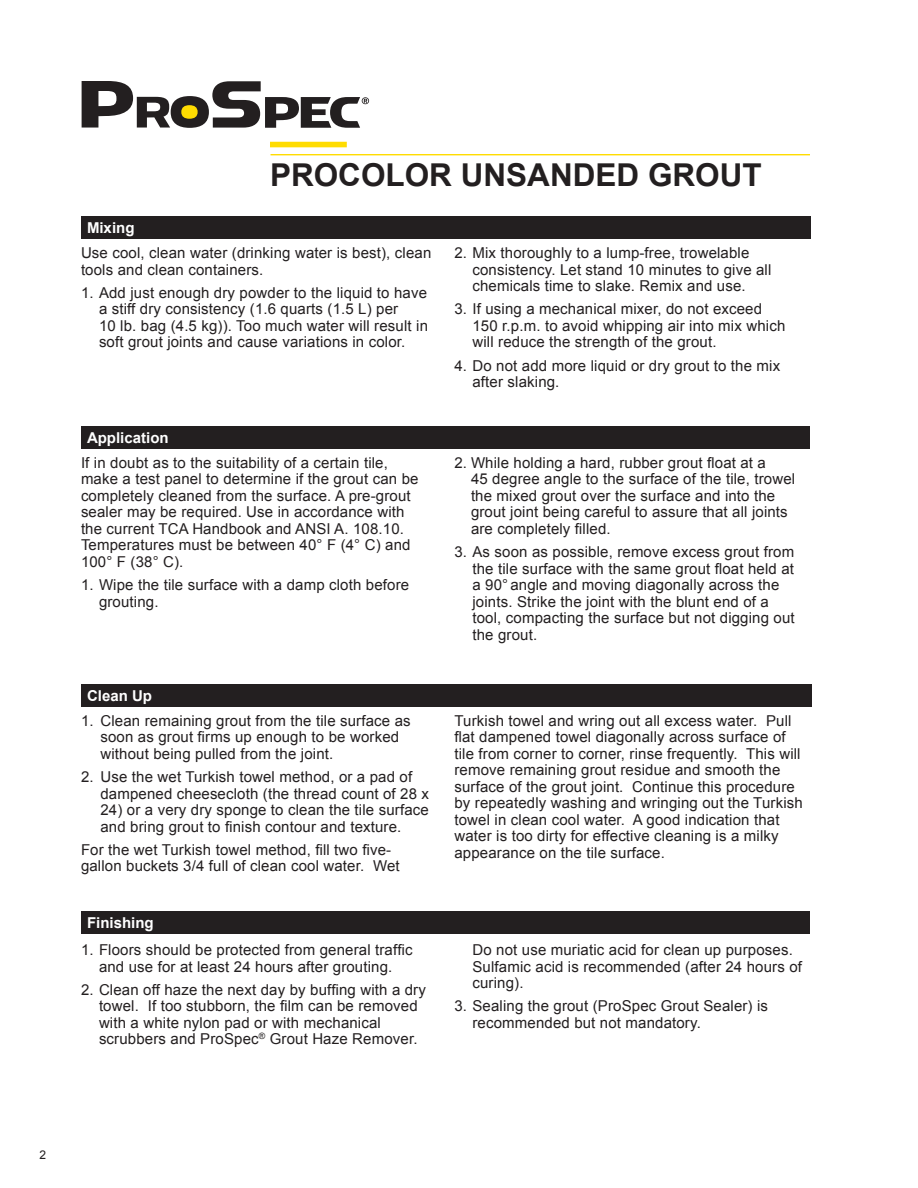
<style>
.page{position:relative;width:918px;height:1188px;background:#fff}
.page>*{position:absolute;margin:0;border:0;box-sizing:border-box;transform-origin:0 0}
.t1{font:700 31.5px "Arial";color:#231f20}
.t2{font:15px/16.5px "Arial";letter-spacing:.01em;color:#231f20}
.t3{font:700 15px "Arial";color:#fff}
.t4{font:12px "Arial";color:#231f20}
</style>
<div class="page">
<div style="left:171px;top:96px;width:38px;height:32px;background:#231f20;border-radius:50%"></div>
<svg style="left:212px;top:81px;width:157px;height:47px"></svg>
<svg style="left:82px;top:81px;width:88px;height:47px"></svg>
<div style="left:181px;top:105px;width:17px;height:14px;background:#ffdc01;border-radius:50%"></div>
<div style="left:270px;top:142px;width:77px;height:5px;background:#ffdc01"></div>
<hr style="left:271px;top:154px;width:539px;height:1px;background:#ffdc01">
<div style="left:81px;top:216px;width:510px;height:23px;background:#231f20"></div>
<div style="left:591px;top:216px;width:220px;height:23px;background:#231f20"></div>
<div style="left:81px;top:426px;width:729px;height:23px;background:#231f20"></div>
<div style="left:81px;top:684px;width:730px;height:23px;background:#231f20"></div>
<div style="left:81px;top:911px;width:729px;height:23px;background:#231f20"></div>
<p class="t1" style="left:270px;top:154px;width:493px">PROCOLOR UNSANDED GROUT</p>
<p class="t3" style="left:87px;top:218px;width:49px">Mixing</p>
<p class="t2" style="left:81px;top:245px;width:352px">Use cool, clean water (drinking water is best), clean tools and clean containers.</p>
<p class="t2" style="left:99px;top:285px;width:331px;text-indent:-18px">1. Add just enough dry powder to the liquid to have a stiff dry consistency (1.6 quarts (1.5 L) per<br>10 lb. bag (4.5 kg)). Too much water will result in soft grout joints and cause variations in color.</p>
<p class="t3" style="left:87px;top:428px;width:83px">Application</p>
<p class="t2" style="left:81px;top:455px;width:339px">If in doubt as to the suitability of a certain tile, make a test panel to determine if the grout can be completely cleaned from the surface. A pre-grout sealer may be required. Use in accordance with the current TCA Handbook and ANSI A. 108.10.<br>Temperatures must be between 40° F (4° C) and 100° F (38° C).</p>
<p class="t2" style="left:99px;top:577px;width:312px;text-indent:-18px">1. Wipe the tile surface with a damp cloth before grouting.</p>
<p class="t3" style="left:87px;top:686px;width:67px">Clean Up</p>
<p class="t2" style="left:100px;top:713px;width:312px;text-indent:-20px">1. Clean remaining grout from the tile surface as soon as grout firms up enough to be worked without being pulled from the joint.</p>
<p class="t2" style="left:100px;top:769px;width:330px;text-indent:-20px">2. Use the wet Turkish towel method, or a pad of dampened cheesecloth (the thread count of 28 x</p>
<p class="t2" style="left:100px;top:802px;width:330px">24) or a very dry sponge to clean the tile surface and bring grout to finish contour and texture.</p>
<p class="t2" style="left:81px;top:842px;width:320px">For the wet Turkish towel method, fill two five&shy;gallon buckets 3/4 full of clean cool water. Wet</p>
<p class="t3" style="left:87px;top:913px;width:68px">Finishing</p>
<p class="t2" style="left:81px;top:942px;width:333px;text-align:center">1. Floors should be protected from general traffic and use for at least 24 hours after grouting.</p>
<p class="t2" style="left:99px;top:982px;width:328px;text-indent:-18px">2. Clean off haze the next day by buffing with a dry towel. If too stubborn, the film can be removed with a white nylon pad or with mechanical scrubbers and ProSpec<sup>®</sup> Grout Haze Remover.</p>
<p class="t2" style="left:472px;top:245px;width:300px;text-indent:-18px">2. Mix thoroughly to a lump-free, trowelable consistency. Let stand 10 minutes to give all chemicals time to slake. Remix and use.</p>
<p class="t2" style="left:472px;top:301px;width:314px;text-indent:-18px">3. If using a mechanical mixer, do not exceed<br>150 r.p.m. to avoid whipping air into mix which will reduce the strength of the grout.</p>
<p class="t2" style="left:472px;top:357px;width:309px;text-indent:-18px">4. Do not add more liquid or dry grout to the mix after slaking.</p>
<p class="t2" style="left:471px;top:455px;width:326px;text-indent:-16px">2. While holding a hard, rubber grout float at a<br>45 degree angle to the surface of the tile, trowel the mixed grout over the surface and into the grout joint being careful to assure that all joints are completely filled.</p>
<p class="t2" style="left:472px;top:544px;width:324px;text-indent:-18px">3. As soon as possible, remove excess grout from the tile surface with the same grout float held at a 90° angle and moving diagonally across the joints. Strike the joint with the blunt end of a tool, compacting the surface but not digging out the grout.</p>
<p class="t2" style="left:454px;top:713px;width:350px">Turkish towel and wring out all excess water. Pull flat dampened towel diagonally across surface of tile from corner to corner, rinse frequently. This will remove remaining grout residue and smooth the surface of the grout joint. Continue this procedure by repeatedly washing and wringing out the Turkish towel in clean cool water. A good indication that water is too dirty for effective cleaning is a milky appearance on the tile surface.</p>
<p class="t2" style="left:472px;top:942px;width:331px">Do not use muriatic acid for clean up purposes.<br>Sulfamic acid is recommended (after 24 hours of curing).</p>
<p class="t2" style="left:472px;top:998px;width:297px;text-indent:-18px">3. Sealing the grout (ProSpec Grout Sealer) is recommended but not mandatory.</p>
<p class="t4" style="left:39px;top:1147px;width:8px">2</p>
</div>
